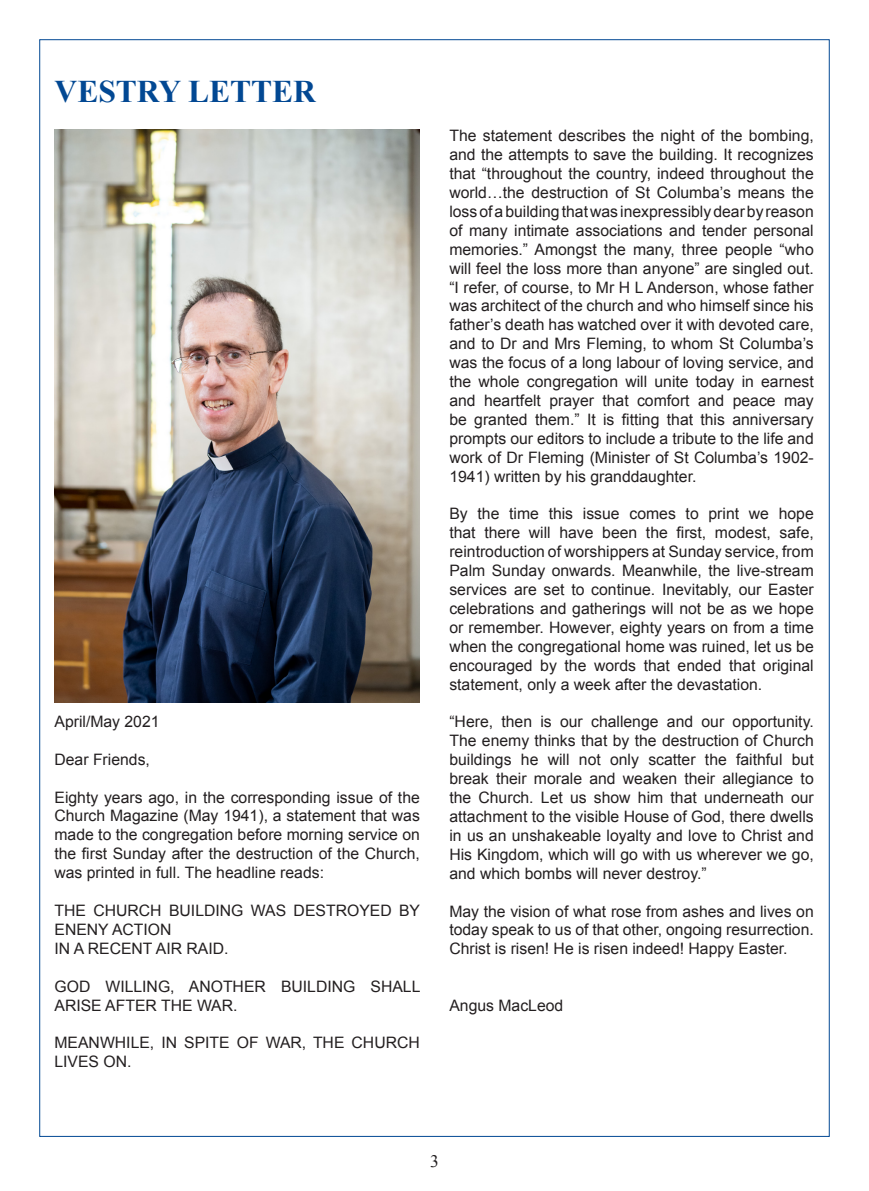
<style>
.page{position:relative;width:869px;height:1191px;background:#fff}
.page>*{position:absolute;margin:0;border:0;box-sizing:border-box;transform-origin:0 0}
.t1{font:700 31.5px "Times New Roman";color:#024893}
.t2{font:17.5px "Times New Roman";color:#231f20}
.t3{font:15.75px/18.9px "Arial";color:#231f20;text-align:justify}
</style>
<div class="page">
<img style="left:55px;top:130px;width:364px;height:572px">
<h1 class="t1" style="left:55px;top:70px;width:263px">VESTRY LETTER</h1>
<p class="t3" style="left:54px;top:712px;width:107px">April/May 2021</p>
<p class="t3" style="left:54px;top:750px;width:97px">Dear Friends,</p>
<p class="t3" style="left:54px;top:787px;width:367px">Eighty years ago, in the corresponding issue of the Church Magazine (May 1941), a statement that was made to the congregation before morning service on the first Sunday after the destruction of the Church, was printed in full. The headline reads:</p>
<p class="t3" style="left:54px;top:901px;width:367px;text-align:left">THE CHURCH BUILDING WAS DESTROYED BY<br>ENENY ACTION<br>IN A RECENT AIR RAID.</p>
<p class="t3" style="left:54px;top:976px;width:367px">GOD WILLING, ANOTHER BUILDING SHALL<br>ARISE AFTER THE WAR.</p>
<p class="t3" style="left:54px;top:1033px;width:367px">MEANWHILE, IN SPITE OF WAR, THE CHURCH<br>LIVES ON.</p>
<p class="t3" style="left:449px;top:126px;width:366px">The statement describes the night of the bombing, and the attempts to save the building. It recognizes that “throughout the country, indeed throughout the world…the destruction of St Columba’s means the loss of a building that was inexpressibly dear by reason of many intimate associations and tender personal memories.” Amongst the many, three people “who will feel the loss more than anyone” are singled out. “I refer, of course, to Mr H L Anderson, whose father was architect of the church and who himself since his father’s death has watched over it with devoted care, and to Dr and Mrs Fleming, to whom St Columba’s was the focus of a long labour of loving service, and the whole congregation will unite today in earnest and heartfelt prayer that comfort and peace may be granted them.” It is fitting that this anniversary prompts our editors to include a tribute to the life and work of Dr Fleming (Minister of St Columba’s 1902- 1941) written by his granddaughter.</p>
<p class="t3" style="left:449px;top:504px;width:366px">By the time this issue comes to print we hope that there will have been the first, modest, safe, reintroduction of worshippers at Sunday service, from Palm Sunday onwards. Meanwhile, the live-stream services are set to continue. Inevitably, our Easter celebrations and gatherings will not be as we hope or remember. However, eighty years on from a time when the congregational home was ruined, let us be encouraged by the words that ended that original statement, only a week after the devastation.</p>
<p class="t3" style="left:449px;top:712px;width:366px">“Here, then is our challenge and our opportunity.<br>The enemy thinks that by the destruction of Church buildings he will not only scatter the faithful but break their morale and weaken their allegiance to the Church. Let us show him that underneath our attachment to the visible House of God, there dwells in us an unshakeable loyalty and love to Christ and His Kingdom, which will go with us wherever we go, and which bombs will never destroy.”</p>
<p class="t3" style="left:449px;top:901px;width:366px">May the vision of what rose from ashes and lives on today speak to us of that other, ongoing resurrection.<br>Christ is risen! He is risen indeed! Happy Easter.</p>
<p class="t3" style="left:449px;top:996px;width:115px">Angus MacLeod</p>
<p class="t2" style="left:430px;top:1149px;width:10px">3</p>
</div>
